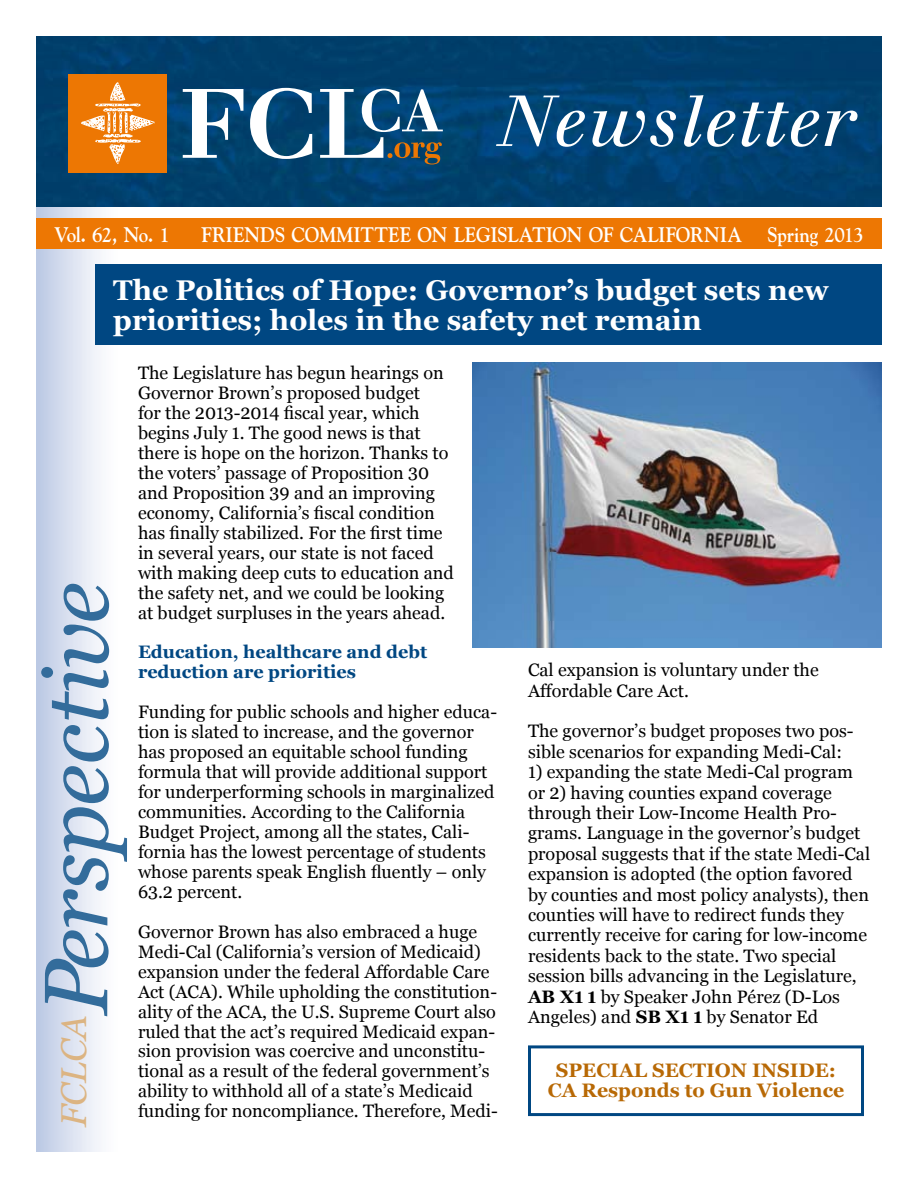
<style>
.page{position:relative;width:918px;height:1188px;background:#fff}
.page>*{position:absolute;margin:0;border:0;box-sizing:border-box;transform-origin:0 0}
.t1{font:italic 90px "Georgia";letter-spacing:-.02em;color:#336c9b}
.t2{font:italic 36px "Georgia";color:#dcb482}
.t3{font:700 28.5px/30px "Georgia";color:#fff}
.t4{font:700 21px "Goudy";letter-spacing:-.015em;color:#fff;scale:.9 1}
.t5{font:700 19.5px/20px "Georgia";color:#b86905;text-align:center}
.t6{font:18px/20px "Georgia";color:#000}
.t7{font:700 18px/20px "Georgia";color:#004782}
.s1{font-weight:700}
</style>
<div class="page">
<div style="left:36px;top:164px;width:82px;height:988px;background:linear-gradient(to right,#bccae4,#fff)"></div>
<div style="left:95px;top:264px;width:787px;height:81px;background:#004782"></div>
<div style="left:36px;top:218px;width:846px;height:31px;background:#ed7703"></div>
<img style="left:36px;top:36px;width:846px;height:171px">
<svg style="left:496px;top:96px;width:89px;height:51px"></svg>
<svg style="left:592px;top:111px;width:84px;height:36px"></svg>
<svg style="left:684px;top:95px;width:51px;height:52px"></svg>
<svg style="left:742px;top:103px;width:77px;height:44px"></svg>
<svg style="left:825px;top:111px;width:33px;height:35px"></svg>
<svg style="left:183px;top:89px;width:60px;height:69px"></svg>
<svg style="left:250px;top:88px;width:62px;height:71px"></svg>
<svg style="left:320px;top:89px;width:123px;height:75px"></svg>
<div style="left:69px;top:74px;width:98px;height:98px;background:#ed7703"></div>
<svg style="left:81px;top:82px;width:74px;height:82px"></svg>
<img style="left:473px;top:363px;width:409px;height:285px">
<div style="left:528px;top:1045px;width:336px;height:71px;border:3px solid #004782"></div>
<p class="t4" style="left:54px;top:222px;width:130px">Vol. 62, No. 1</p>
<p class="t4" style="left:201px;top:222px;width:738px">FRIENDS COMMITTEE ON LEGISLATION OF CALIFORNIA Spring 2013</p>
<h3 class="t3" style="left:113px;top:275px;width:717px">The Politics of Hope: Governor’s budget sets new priorities; holes in the safety net remain</h3>
<h1 class="t1" style="left:25px;top:1015px;width:435px;rotate:-90deg">Perspective</h1>
<h2 class="t2" style="left:53px;top:1127px;width:116px;rotate:-90deg">FCLCA</h2>
<p class="t6" style="left:138px;top:363px;width:317px">The Legislature has begun hearings on Governor Brown’s proposed budget<br>for the 2013-2014 fiscal year, which begins July 1. The good news is that there is hope on the horizon. Thanks to the voters’ passage of Proposition 30 and Proposition 39 and an improving economy, California’s fiscal condition has finally stabilized. For the first time in several years, our state is not faced with making deep cuts to education and the safety net, and we could be looking at budget surpluses in the years ahead.</p>
<p class="t7" style="left:138px;top:642px;width:291px">Education, healthcare and debt reduction are priorities</p>
<p class="t6" style="left:138px;top:702px;width:361px">Funding for public schools and higher educa&shy;tion is slated to increase, and the governor has proposed an equitable school funding formula that will provide additional support for underperforming schools in marginalized communities. According to the California Budget Project, among all the states, Cali&shy;fornia has the lowest percentage of students whose parents speak English fluently – only 63.2 percent.</p>
<p class="t6" style="left:138px;top:922px;width:361px">Governor Brown has also embraced a huge Medi-Cal (California’s version of Medicaid) expansion under the federal Affordable Care Act (ACA). While upholding the constitution&shy;ality of the ACA, the U.S. Supreme Court also ruled that the act’s required Medicaid expan&shy;sion provision was coercive and unconstitu&shy;tional as a result of the federal government’s ability to withhold all of a state’s Medicaid funding for noncompliance. Therefore, Medi-</p>
<p class="t6" style="left:528px;top:660px;width:292px;line-height:20.4px">Cal expansion is voluntary under the<br>Affordable Care Act.</p>
<p class="t6" style="left:528px;top:721px;width:327px;line-height:20.4px">The governor’s budget proposes two pos&shy;sible scenarios for expanding Medi-Cal:</p>
<p class="t6" style="left:528px;top:762px;width:344px;line-height:20.4px">1) expanding the state Medi-Cal program or 2) having counties expand coverage through their Low-Income Health Pro&shy;grams. Language in the governor’s budget proposal suggests that if the state Medi-Cal expansion is adopted (the option favored by counties and most policy analysts), then counties will have to redirect funds they currently receive for caring for low-income residents back to the state. Two special session bills advancing in the Legislature, <span class="s1">AB X1 1</span> by Speaker John Pérez (D-Los Angeles) and <span class="s1">SB X1 1</span> by Senator Ed</p>
<p class="t5" style="left:548px;top:1060px;width:298px">SPECIAL SECTION INSIDE:<br>CA Responds to Gun Violence</p>
</div>
